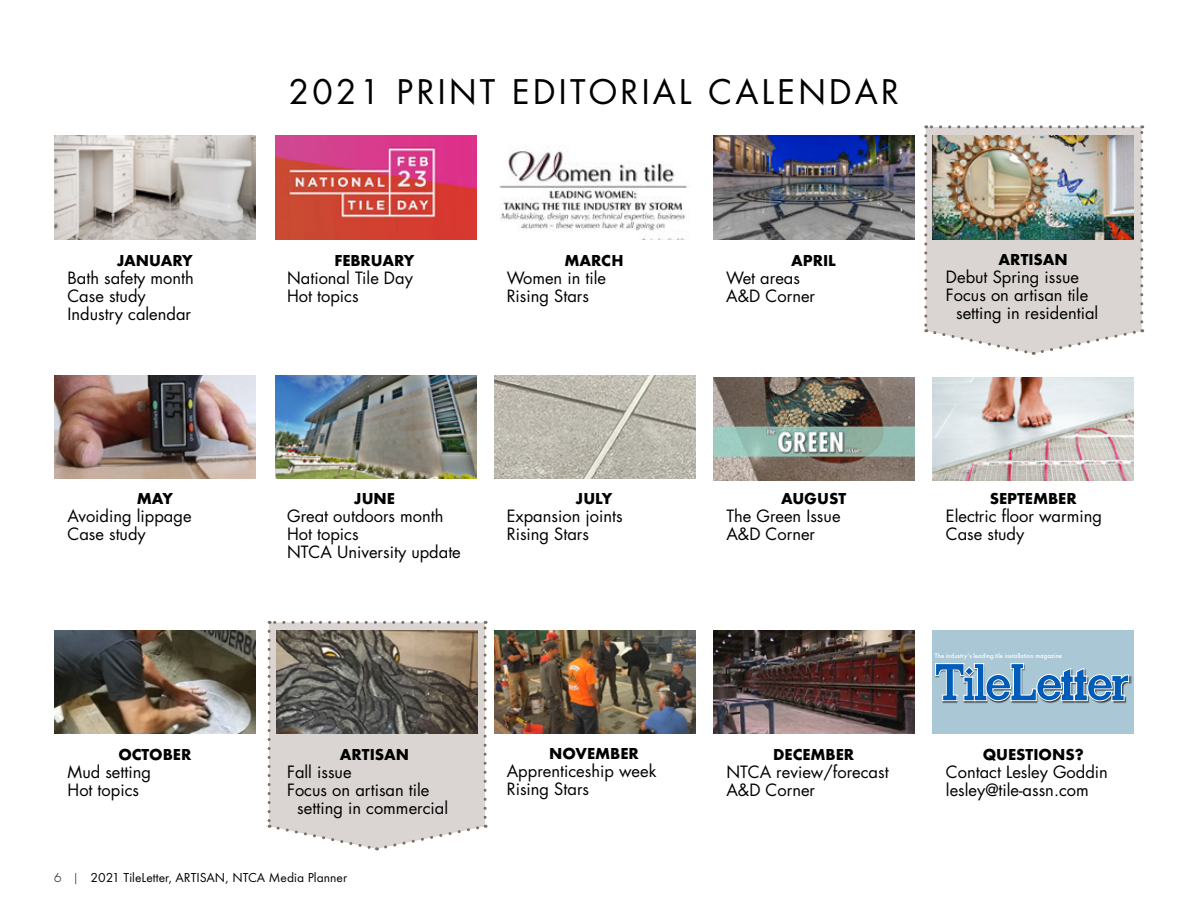
<style>
.page{position:relative;width:1188px;height:918px;background:#fff}
.page>*{position:absolute;margin:0;border:0;box-sizing:border-box;transform-origin:0 0}
.t1{font:33px "Futura";letter-spacing:.1em;color:#000}
.t2{font:16.5px/18px "Futura";color:#000}
.t3{font:700 16.5px "Futura T";color:#000}
.t4{font:13.5px "Futura T";color:#000}
.t5{font:500 6.75px "Futura T";color:#fff}
.s1{font-weight:300}
</style>
<div class="page">
<svg style="left:268px;top:621px;width:219px;height:230px;background:#dbd6d3"></svg>
<svg style="left:924px;top:125px;width:219px;height:230px;background:#dad6d3"></svg>
<img style="left:54px;top:136px;width:201px;height:103px">
<img style="left:275px;top:136px;width:201px;height:103px">
<img style="left:499px;top:149px;width:188px;height:90px">
<img style="left:713px;top:136px;width:201px;height:103px">
<img style="left:275px;top:375px;width:201px;height:104px">
<img style="left:932px;top:377px;width:202px;height:103px">
<img style="left:713px;top:630px;width:202px;height:103px">
<div style="left:933px;top:630px;width:201px;height:103px;background:#aac7d5"></div>
<img style="left:942px;top:676px;width:189px;height:27px">
<svg style="left:935px;top:663px;width:194px;height:38px"></svg>
<img style="left:277px;top:630px;width:201px;height:103px">
<img style="left:495px;top:375px;width:200px;height:104px">
<img style="left:932px;top:136px;width:202px;height:103px">
<img style="left:54px;top:375px;width:201px;height:104px">
<img style="left:494px;top:630px;width:201px;height:103px">
<img style="left:713px;top:377px;width:201px;height:103px">
<img style="left:54px;top:630px;width:201px;height:103px">
<div style="left:1079px;top:650px;width:52px;height:18px;background:#aac7d5"></div>
<p class="t3" style="left:117px;top:251px;width:78px">JANUARY</p>
<p class="t2" style="left:67px;top:268px;width:128px">Bath safety month<br>Case study<br>Industry calendar</p>
<h1 class="t1" style="left:289px;top:69px;width:612px">2021 PRINT EDITORIAL CALENDAR</h1>
<p class="t3" style="left:334px;top:250px;width:82px">FEBRUARY</p>
<p class="t2" style="left:287px;top:268px;width:127px">National Tile Day<br>Hot topics</p>
<p class="t3" style="left:564px;top:250px;width:61px">MARCH</p>
<p class="t2" style="left:507px;top:268px;width:101px">Women in tile<br>Rising Stars</p>
<p class="t3" style="left:791px;top:250px;width:46px">APRIL</p>
<p class="t2" style="left:726px;top:268px;width:90px">Wet areas<br>A&amp;D Corner</p>
<p class="t3" style="left:999px;top:250px;width:71px">ARTISAN</p>
<p class="t2" style="left:946px;top:268px;width:135px">Debut Spring issue</p>
<p class="t2" style="left:946px;top:286px;width:144px">Focus on artisan tile</p>
<p class="t2" style="left:956px;top:304px;width:144px">setting in residential</p>
<p class="t3" style="left:137px;top:489px;width:38px">MAY</p>
<p class="t2" style="left:68px;top:507px;width:126px">Avoiding lippage<br>Case study</p>
<p class="t3" style="left:354px;top:489px;width:42px">JUNE</p>
<p class="t2" style="left:287px;top:507px;width:175px">Great outdoors month<br>Hot topics<br>NTCA University update</p>
<p class="t3" style="left:576px;top:489px;width:38px">JULY</p>
<p class="t2" style="left:507px;top:507px;width:117px">Expansion joints<br>Rising Stars</p>
<p class="t3" style="left:118px;top:745px;width:75px">OCTOBER</p>
<p class="t2" style="left:68px;top:762px;width:85px">Mud setting<br>Hot topics</p>
<p class="t3" style="left:340px;top:745px;width:71px">ARTISAN</p>
<p class="t2" style="left:287px;top:762px;width:66px">Fall issue</p>
<p class="t2" style="left:287px;top:780px;width:144px">Focus on artisan tile</p>
<p class="t2" style="left:297px;top:798px;width:152px">setting in commercial</p>
<p class="t4" style="left:54px;top:869px;width:294px"><span class="s1">6 |</span> 2021 TileLetter, ARTISAN, NTCA Media Planner</p>
<p class="t3" style="left:549px;top:744px;width:91px">NOVEMBER</p>
<p class="t2" style="left:507px;top:762px;width:151px">Apprenticeship week<br>Rising Stars</p>
<p class="t3" style="left:781px;top:489px;width:67px">AUGUST</p>
<p class="t2" style="left:726px;top:507px;width:116px">The Green Issue<br>A&amp;D Corner</p>
<p class="t3" style="left:773px;top:745px;width:83px">DECEMBER</p>
<p class="t2" style="left:726px;top:762px;width:164px">NTCA review/forecast<br>A&amp;D Corner</p>
<p class="t3" style="left:990px;top:489px;width:88px">SEPTEMBER</p>
<p class="t2" style="left:946px;top:507px;width:158px">Electric floor warming<br>Case study</p>
<p class="t5" style="left:935px;top:652px;width:129px">The industry’s leading tile installation magazine</p>
<p class="t3" style="left:983px;top:745px;width:103px">QUESTIONS?</p>
<p class="t2" style="left:946px;top:762px;width:164px">Contact Lesley Goddin lesley@tile-assn.com</p>
</div>
